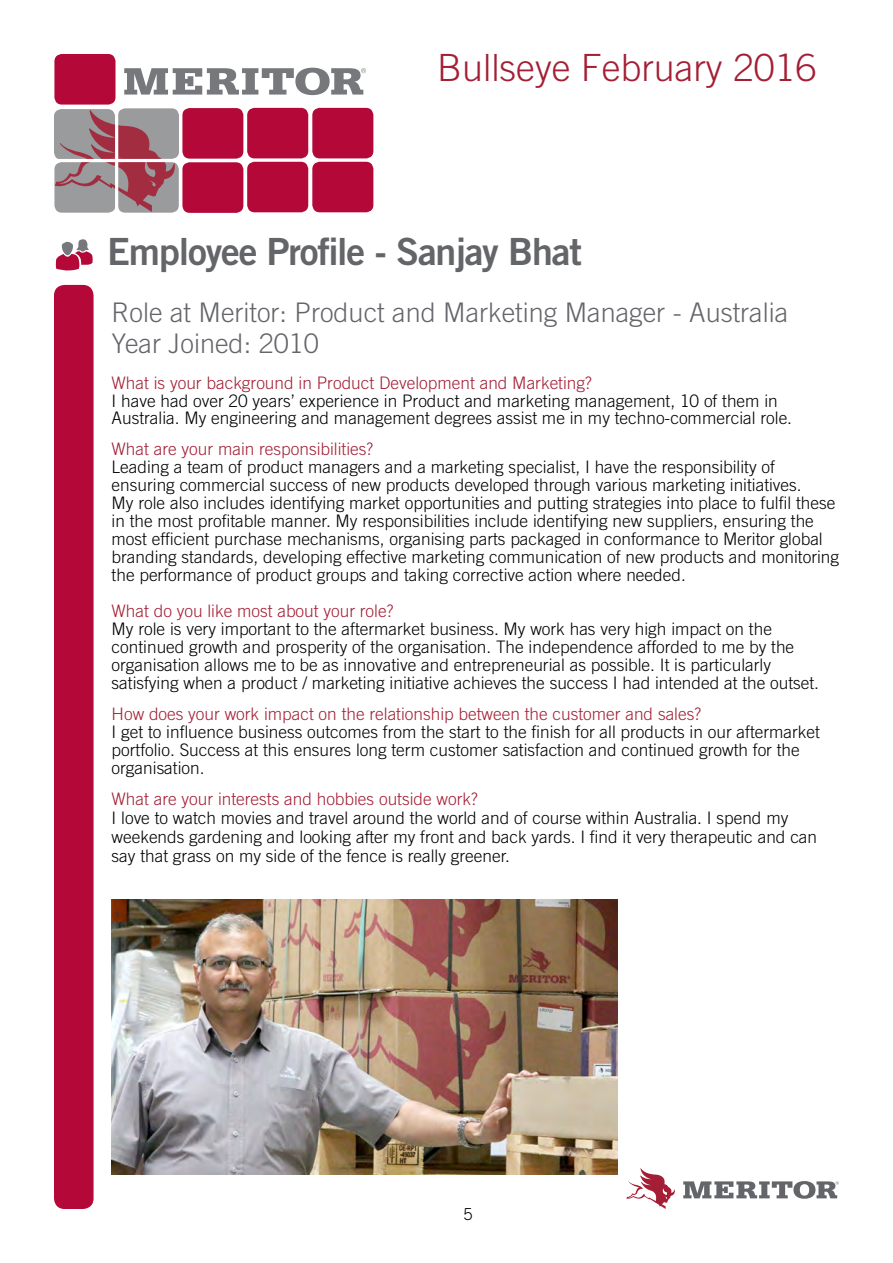
<style>
.page{position:relative;width:893px;height:1263px;background:#fff}
.page>*{position:absolute;margin:0;border:0;box-sizing:border-box;transform-origin:0 0}
.t1{font:37.5px "Trade Gothic LT Std Bd 2";letter-spacing:-.03em;color:#646569}
.t2{font:300 37.5px "Trade Gothic LT Std";color:#a41f35}
.t3{font:300 27px/31px "Trade Gothic LT Std";color:#646569}
.t4{font:300 17.25px/18px "Trade Gothic LT Std";color:#000}
.t5{font:300 17.25px "Trade Gothic LT Std";color:#a41f35}
.t6{font:300 16.5px "Trade Gothic LT Std";color:#000}
</style>
<div class="page">
<div style="left:54px;top:285px;width:40px;height:924px;background:#b30838;border-radius:11px"></div>
<svg style="left:683px;top:1181px;width:156px;height:18px"></svg>
<svg style="left:626px;top:1168px;width:49px;height:41px"></svg>
<svg style="left:55px;top:239px;width:38px;height:32px"></svg>
<div style="left:54px;top:54px;width:62px;height:51px;background:#b30838;border-radius:7px"></div>
<div style="left:54px;top:109px;width:61px;height:51px;background:#9a9b9d;border-radius:7px"></div>
<svg style="left:54px;top:162px;width:62px;height:51px"></svg>
<div style="left:247px;top:162px;width:61px;height:50px;background:#b30838;border-radius:7px"></div>
<div style="left:312px;top:162px;width:61px;height:50px;background:#b30838;border-radius:7px"></div>
<div style="left:118px;top:108px;width:61px;height:51px;background:#9a9b9d;border-radius:7px"></div>
<div style="left:118px;top:162px;width:61px;height:51px;background:#9a9b9d;border-radius:7px"></div>
<div style="left:247px;top:108px;width:61px;height:50px;background:#b30838;border-radius:7px"></div>
<div style="left:312px;top:108px;width:61px;height:50px;background:#b30838;border-radius:7px"></div>
<div style="left:182px;top:108px;width:61px;height:51px;background:#b30838;border-radius:7px"></div>
<div style="left:182px;top:162px;width:61px;height:51px;background:#b30838;border-radius:7px"></div>
<svg style="left:55px;top:111px;width:121px;height:101px"></svg>
<svg style="left:124px;top:68px;width:242px;height:27px"></svg>
<hr style="left:115px;top:106px;width:3px;height:105px;background:#fff">
<hr style="left:54px;top:159px;width:123px;height:3px;background:#fff">
<img style="left:112px;top:899px;width:506px;height:275px">
<h1 class="t2" style="left:437px;top:45px;width:381px">Bullseye February 2016</h1>
<h1 class="t1" style="left:107px;top:229px;width:476px">Employee Profile - Sanjay Bhat</h1>
<h2 class="t3" style="left:112px;top:297px;width:678px">Role at Meritor: Product and Marketing Manager - Australia<br>Year Joined: 2010</h2>
<p class="t5" style="left:112px;top:372px;width:482px">What is your background in Product Development and Marketing?</p>
<p class="t4" style="left:112px;top:391px;width:682px">I have had over 20 years’ experience in Product and marketing management, 10 of them in<br>Australia. My engineering and management degrees assist me in my techno-commercial role.</p>
<p class="t5" style="left:112px;top:439px;width:263px">What are your main responsibilities?</p>
<p class="t4" style="left:112px;top:458px;width:729px">Leading a team of product managers and a marketing specialist, I have the responsibility of ensuring commercial success of new products developed through various marketing initiatives.<br>My role also includes identifying market opportunities and putting strategies into place to fulfil these in the most profitable manner. My responsibilities include identifying new suppliers, ensuring the most efficient purchase mechanisms, organising parts packaged in conformance to Meritor global branding standards, developing effective marketing communication of new products and monitoring the performance of product groups and taking corrective action where needed.</p>
<p class="t5" style="left:112px;top:601px;width:283px">What do you like most about your role?</p>
<p class="t4" style="left:112px;top:620px;width:709px">My role is very important to the aftermarket business. My work has very high impact on the continued growth and prosperity of the organisation. The independence afforded to me by the organisation allows me to be as innovative and entrepreneurial as possible. It is particularly satisfying when a product / marketing initiative achieves the success I had intended at the outset.</p>
<p class="t5" style="left:112px;top:703px;width:591px">How does your work impact on the relationship between the customer and sales?</p>
<p class="t4" style="left:112px;top:723px;width:710px">I get to influence business outcomes from the start to the finish for all products in our aftermarket portfolio. Success at this ensures long term customer satisfaction and continued growth for the organisation.</p>
<p class="t5" style="left:112px;top:788px;width:368px">What are your interests and hobbies outside work?</p>
<p class="t4" style="left:112px;top:808px;width:707px;line-height:18.9px">I love to watch movies and travel around the world and of course within Australia. I spend my weekends gardening and looking after my front and back yards. I find it very therapeutic and can say that grass on my side of the fence is really greener.</p>
<p class="t6" style="left:463px;top:1204px;width:11px">5</p>
</div>
